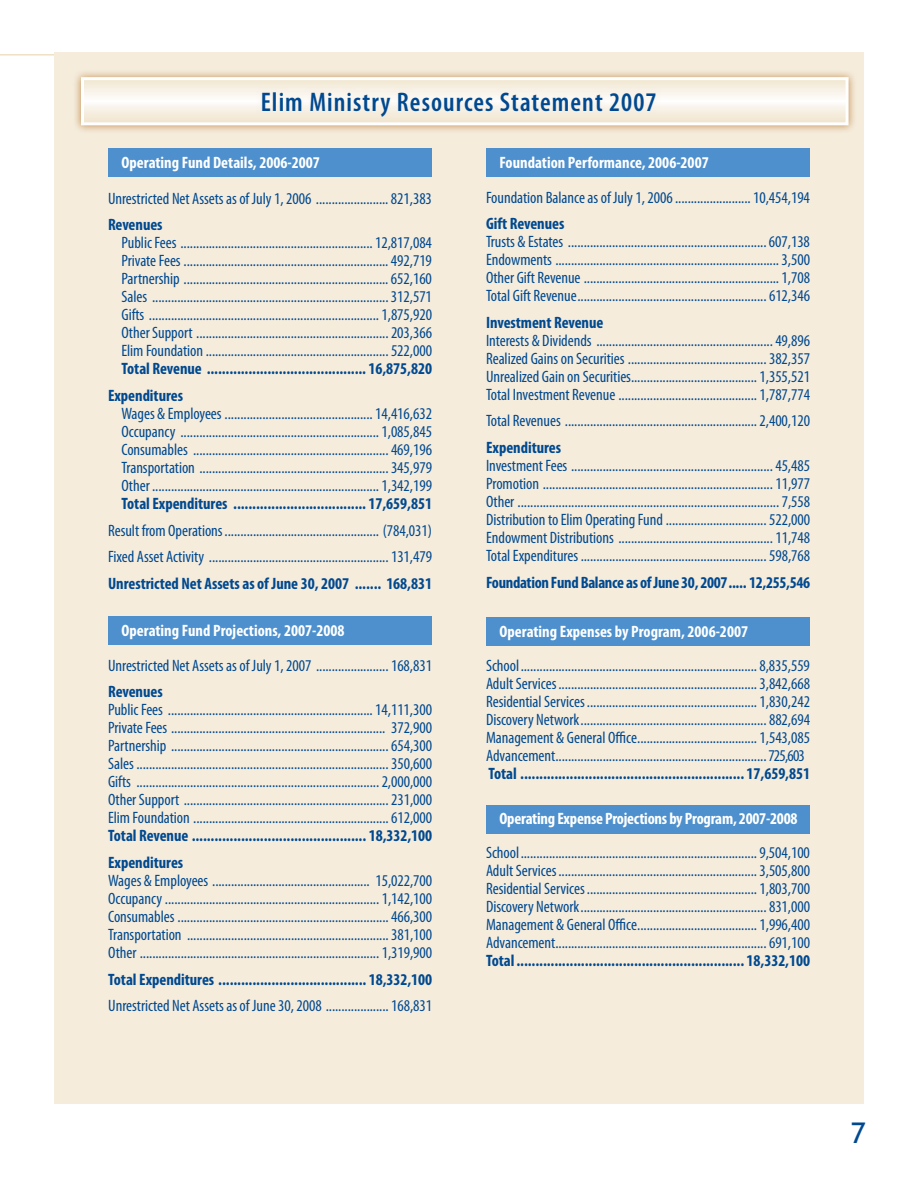
<style>
.page{position:relative;width:918px;height:1188px;background:#fff}
.page>*{position:absolute;margin:0;border:0;box-sizing:border-box;transform-origin:0 0}
.t1{font:28.5px "Trebuchet MS";color:#004990}
.t2{font:600 condensed 27px "Myriad Pro";letter-spacing:.04em;color:#004990}
.t3{font:condensed 16.5px/18px "Myriad Pro";letter-spacing:-.005em;color:#004990;text-align:justify}
.t4{font:700 condensed 16.5px/26.7px "Myriad Pro";letter-spacing:-.005em;color:#004990}
.t5{font:700 condensed 16.5px "Myriad Pro";color:#fff}
</style>
<div class="page">
<hr style="left:0;top:54px;width:54px;height:2px;background:#eee1c5">
<div style="left:54px;top:52px;width:810px;height:1052px;background:#f5ecdc"></div>
<div style="left:72px;top:69px;width:792px;height:72px;background:#b67327;opacity:.75"></div>
<svg style="left:85px;top:81px;width:760px;height:40px"></svg>
<div style="left:81px;top:77px;width:768px;height:48px;border:3px solid #fff"></div>
<div style="left:255px;top:85px;width:663px;height:63px;background:#f5ecdc;opacity:.75"></div>
<div style="left:108px;top:148px;width:324px;height:29px;background:#4d90cd"></div>
<div style="left:108px;top:617px;width:324px;height:28px;background:#4d90cd"></div>
<div style="left:486px;top:148px;width:324px;height:29px;background:#4d90cd"></div>
<div style="left:486px;top:618px;width:324px;height:28px;background:#4d90cd"></div>
<div style="left:486px;top:805px;width:324px;height:29px;background:#4d90cd"></div>
<h2 class="t2" style="left:261px;top:87px;width:397px">Elim Ministry Resources Statement 2007</h2>
<p class="t5" style="left:122px;top:152px;width:200px">Operating Fund Details, 2006-2007</p>
<p class="t5" style="left:500px;top:152px;width:211px">Foundation Performance, 2006-2007</p>
<p class="t3" style="left:486px;top:188px;width:325px">Foundation Balance as of July 1, 2006........................ 10,454,194</p>
<p class="t4" style="left:486px;top:210px;width:80px">Gift Revenues</p>
<p class="t3" style="left:486px;top:233px;width:326px">Trusts &amp; Estates ............................................................... 607,138<br>Endowments ....................................................................... 3,500<br>Other Gift Revenue .............................................................. 1,708<br>Total Gift Revenue............................................................ 612,346</p>
<p class="t4" style="left:486px;top:309px;width:119px">Investment Revenue</p>
<p class="t3" style="left:486px;top:331px;width:325px">Interests &amp; Dividends ........................................................ 49,896<br>Realized Gains on Securities ............................................ 382,357<br>Unrealized Gain on Securities........................................ 1,355,521<br>Total Investment Revenue ............................................ 1,787,774</p>
<p class="t3" style="left:486px;top:412px;width:326px">Total Revenues ............................................................. 2,400,120</p>
<p class="t4" style="left:486px;top:434px;width:77px">Expenditures</p>
<p class="t3" style="left:486px;top:456px;width:326px">Investment Fees ................................................................ 45,485<br>Promotion ......................................................................... 11,977<br>Other ................................................................................... 7,558<br>Distribution to Elim Operating Fund ................................ 522,000<br>Endowment Distributions ................................................. 11,748<br>Total Expenditures ........................................................... 598,768</p>
<p class="t4" style="left:486px;top:569px;width:325px">Foundation Fund Balance as of June 30, 2007..... 12,255,546</p>
<p class="t5" style="left:500px;top:621px;width:250px">Operating Expenses by Program, 2006-2007</p>
<p class="t3" style="left:486px;top:656px;width:326px">School........................................................................... 8,835,559<br>Adult Services............................................................... 3,842,668<br>Residential Services...................................................... 1,830,242<br>Discovery Network........................................................... 882,694<br>Management &amp; General Office...................................... 1,543,085<br>Advancement................................................................... 725,603</p>
<p class="t4" style="left:488px;top:760px;width:323px">Total ........................................................... 17,659,851</p>
<p class="t5" style="left:500px;top:808px;width:300px">Operating Expense Projections by Program, 2007-2008</p>
<p class="t3" style="left:486px;top:843px;width:326px">School........................................................................... 9,504,100<br>Adult Services............................................................... 3,505,800<br>Residential Services...................................................... 1,803,700<br>Discovery Network........................................................... 831,000<br>Management &amp; General Office...................................... 1,996,400<br>Advancement................................................................... 691,100</p>
<p class="t4" style="left:486px;top:947px;width:326px">Total............................................................ 18,332,100</p>
<p class="t3" style="left:108px;top:189px;width:325px">Unrestricted Net Assets as of July 1, 2006 ....................... 821,383</p>
<p class="t4" style="left:108px;top:211px;width:56px">Revenues</p>
<p class="t3" style="left:121px;top:234px;width:312px">Public Fees .............................................................12,817,084<br>Private Fees ................................................................. 492,719<br>Partnership ................................................................. 652,160<br>Sales ........................................................................... 312,571<br>Gifts ......................................................................... 1,875,920<br>Other Support ............................................................. 203,366<br>Elim Foundation .......................................................... 522,000</p>
<p class="t4" style="left:108px;top:355px;width:325px;text-indent:13px">Total Revenue .......................................... 16,875,820<br>Expenditures</p>
<p class="t3" style="left:122px;top:404px;width:312px">Wages &amp; Employees ............................................... 14,416,632<br>Occupancy ............................................................... 1,085,845<br>Consumables .............................................................. 469,196<br>Transportation ............................................................ 345,979<br>Other ........................................................................ 1,342,199</p>
<p class="t4" style="left:122px;top:490px;width:312px">Total Expenditures ................................... 17,659,851</p>
<p class="t3" style="left:108px;top:517px;width:326px;line-height:26.7px">Result from Operations................................................. (784,031)<br>Fixed Asset Activity ......................................................... 131,479</p>
<p class="t4" style="left:108px;top:570px;width:325px">Unrestricted Net Assets as of June 30, 2007 ....... 168,831</p>
<p class="t5" style="left:122px;top:620px;width:225px">Operating Fund Projections, 2007-2008</p>
<p class="t3" style="left:108px;top:656px;width:325px">Unrestricted Net Assets as of July 1, 2007 ....................... 168,831</p>
<p class="t4" style="left:108px;top:678px;width:56px">Revenues</p>
<p class="t3" style="left:108px;top:701px;width:326px">Public Fees ................................................................. 14,111,300<br>Private Fees .................................................................... 372,900<br>Partnership ..................................................................... 654,300<br>Sales ................................................................................ 350,600<br>Gifts .............................................................................2,000,000<br>Other Support ................................................................. 231,000<br>Elim Foundation .............................................................. 612,000</p>
<p class="t4" style="left:108px;top:822px;width:326px">Total Revenue .............................................. 18,332,100<br>Expenditures</p>
<p class="t3" style="left:108px;top:871px;width:326px">Wages &amp; Employees .................................................. 15,022,700<br>Occupancy .................................................................... 1,142,100<br>Consumables ................................................................... 466,300<br>Transportation ................................................................ 381,100<br>Other ............................................................................ 1,319,900</p>
<p class="t4" style="left:108px;top:965px;width:326px">Total Expenditures ....................................... 18,332,100</p>
<p class="t3" style="left:108px;top:997px;width:325px">Unrestricted Net Assets as of June 30, 2008 .................... 168,831</p>
<h1 class="t1" style="left:851px;top:1117px;width:16px">7</h1>
</div>
